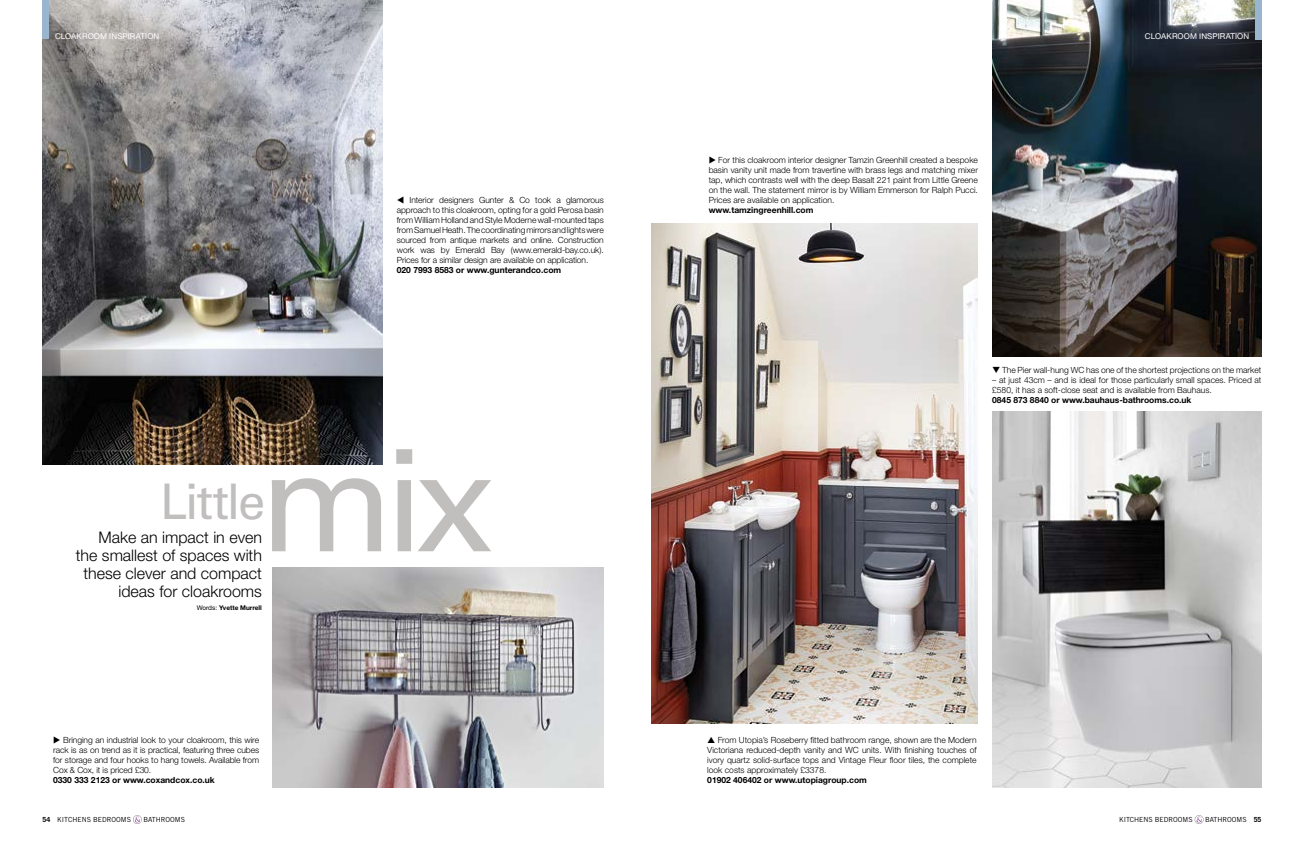
<style>
.page{position:relative;width:1304px;height:842px;background:#fff}
.page>*{position:absolute;margin:0;border:0;box-sizing:border-box;transform-origin:0 0}
.t1{font:141.7px "Univers LT";color:#c1bebe}
.t2{font:49.1px "Univers LT";letter-spacing:-.045em;color:#c1bebe}
.t3{font:300 16px/18px "Helvetica Neue LT";color:#000;text-align:right}
.t4{font:300 8.5px/10px "Helvetica Neue LT";color:#000;text-align:justify}
.t5{font:700 8.5px "Helvetica Neue LT";color:#000}
.t6{font:8px "Helvetica Neue LT";letter-spacing:.015em;color:#fff}
.t7{font:7px "Trade Gothic LT";color:#000}
.t8{font:700 6.5px "Helvetica Neue LT";color:#000}
.s1{font-weight:400}
.s2{font-weight:700}
</style>
<div class="page">
<img style="left:43px;top:0;width:340px;height:464px">
<div style="left:43px;top:0;width:6px;height:39px;background:#9ab6ce"></div>
<svg style="left:133px;top:815px;width:9px;height:9px"></svg>
<svg style="left:1195px;top:815px;width:8px;height:9px"></svg>
<img style="left:992px;top:0;width:269px;height:356px">
<img style="left:272px;top:568px;width:332px;height:219px">
<img style="left:992px;top:412px;width:269px;height:375px">
<img style="left:652px;top:223px;width:326px;height:500px">
<div style="left:1255px;top:0;width:6px;height:39px;background:#9ab6ce"></div>
<p class="t6" style="left:55px;top:31px;width:106px">CLOAKROOM INSPIRATION</p>
<p class="t4" style="left:397px;top:195px;width:208px">▼ Interior designers Gunter &amp; Co took a glamorous approach to this cloakroom, opting for a gold Perosa basin from William Holland and Style Moderne wall-mounted taps from Samuel Heath. The coordinating mirrors and lights were sourced from antique markets and online. Construction work was by Emerald Bay (www.emerald-bay.co.uk).<br>Prices for a similar design are available on application.</p>
<p class="t5" style="left:397px;top:265px;width:166px">020 7993 8583 or www.gunterandco.com</p>
<h2 class="t2" style="left:160px;top:472px;width:107px">Little</h2>
<h3 class="t3" style="left:76px;top:528px;width:188px">Make an impact in even the smallest of spaces with these clever and compact ideas for cloakrooms</h3>
<p class="t8" style="left:197px;top:604px;width:67px"><span class="s1">Words:</span> Yvette Murrell</p>
<h1 class="t1" style="left:260px;top:417px;width:237px">mix</h1>
<p class="t4" style="left:53px;top:735px;width:207px">◆ Bringing an industrial look to your cloakroom, this wire rack is as on trend as it is practical, featuring three cubes for storage and four hooks to hang towels. Available from Cox &amp; Cox, it is priced £30.</p>
<p class="t5" style="left:53px;top:775px;width:163px">0330 333 2123 or www.coxandcox.co.uk</p>
<p class="t4" style="left:709px;top:155px;width:271px">◆ For this cloakroom interior designer Tamzin Greenhill created a bespoke basin vanity unit made from travertine with brass legs and matching mixer tap, which contrasts well with the deep Basalt 221 paint from Little Greene on the wall. The statement mirror is by William Emmerson for Ralph Pucci.<br>Prices are available on application.</p>
<p class="t5" style="left:709px;top:205px;width:106px">www.tamzingreenhill.com</p>
<p class="t6" style="left:1145px;top:31px;width:106px">CLOAKROOM INSPIRATION</p>
<p class="t4" style="left:992px;top:365px;width:271px">❑ The Pier wall-hung WC has one of the shortest projections on the market</p>
<p class="t4" style="left:992px;top:375px;width:271px">– at just 43cm – and is ideal for those particularly small spaces. Priced at £580, it has a soft-close seat and is available from Bauhaus.</p>
<p class="t5" style="left:992px;top:395px;width:201px">0845 873 8840 or www.bauhaus-bathrooms.co.uk</p>
<p class="t4" style="left:707px;top:735px;width:271px;text-indent:10px">From Utopia’s Roseberry fitted bathroom range, shown are the Modern Victoriana reduced-depth vanity and WC units. With finishing touches of ivory quartz solid-surface tops and Vintage Fleur floor tiles, the complete look costs approximately £3378.</p>
<p class="t5" style="left:707px;top:775px;width:161px">01902 406402 or www.utopiagroup.com</p>
<p class="t7" style="left:43px;top:815px;width:90px"><span class="s2">54</span> KITCHENS BEDROOMS</p>
<p class="t7" style="left:144px;top:815px;width:43px">BATHROOMS</p>
<p class="t7" style="left:1119px;top:815px;width:75px">KITCHENS BEDROOMS</p>
<p class="t7" style="left:1205px;top:815px;width:58px">BATHROOMS <span class="s2">55</span></p>
</div>
